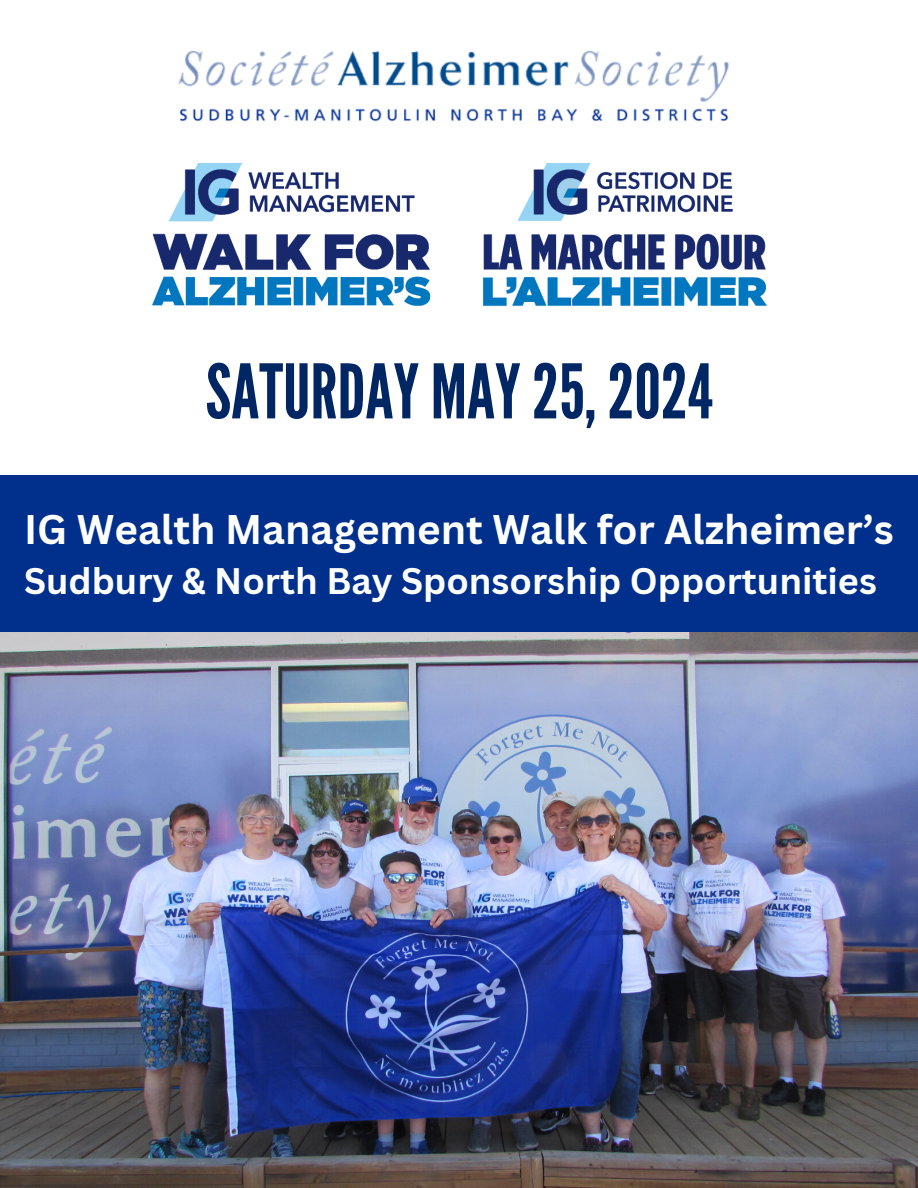
<style>
.page{position:relative;width:918px;height:1188px;background:#fff}
.page>*{position:absolute;margin:0;border:0;box-sizing:border-box;transform-origin:0 0}
.t1{font:75px "League Gothic";color:#002663}
.t2{font:700 40.35px "Canva Sans";color:#fff}
.t3{font:700 36px "Canva Sans";color:#fff}
</style>
<div class="page">
<img style="left:152px;top:164px;width:614px;height:143px">
<img style="left:178px;top:50px;width:551px;height:72px">
<div style="left:0;top:475px;width:918px;height:158px;background:#00308c"></div>
<img style="left:0;top:633px;width:918px;height:555px">
<h1 class="t1" style="left:206px;top:348px;width:509px">SATURDAY MAY25,2024</h1>
<p class="t2" style="left:24px;top:501px;width:871px">IG Wealth Management Walk for Alzheimer’s</p>
<p class="t3" style="left:24px;top:556px;width:854px">Sudbury &amp; North Bay Sponsorship Opportunities</p>
</div>
